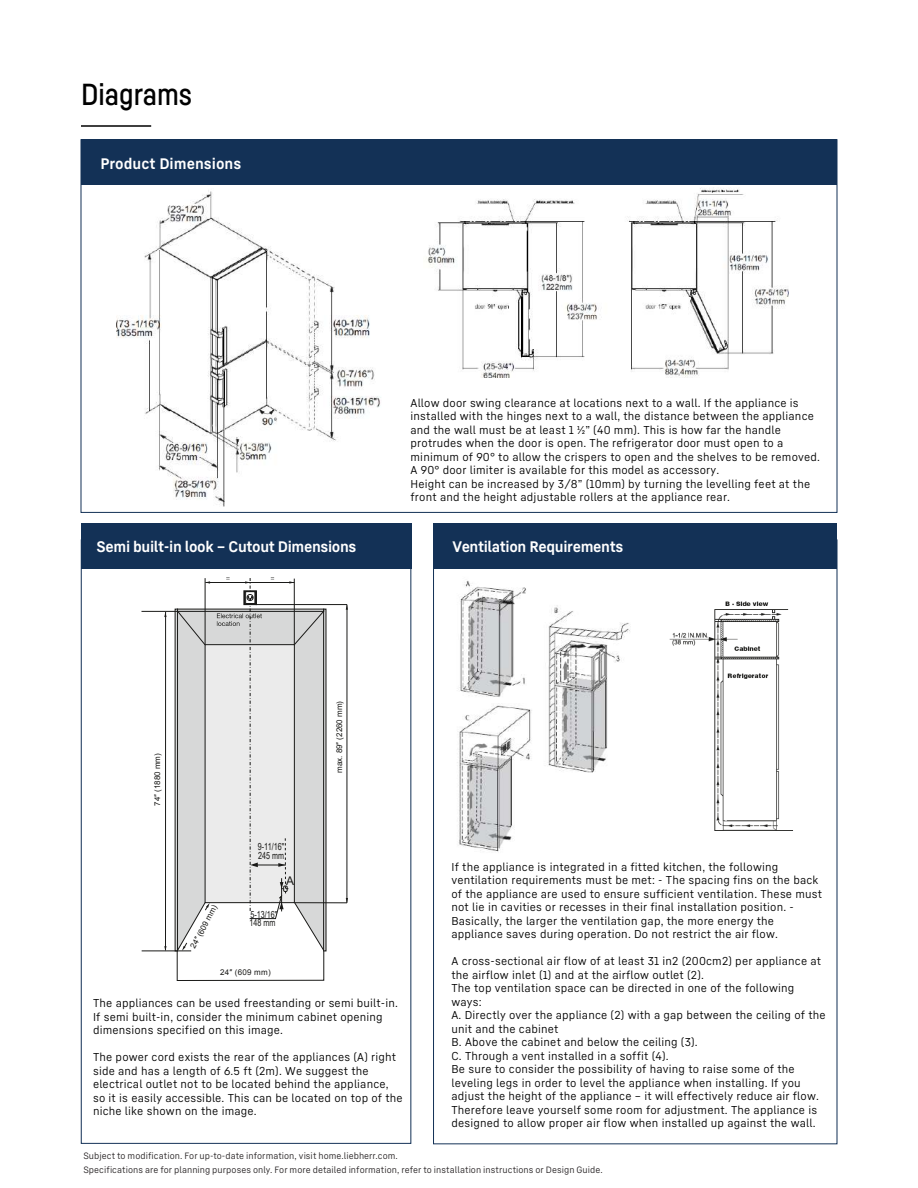
<style>
.page{position:relative;width:918px;height:1188px;background:#fff}
.page>*{position:absolute;margin:0;border:0;box-sizing:border-box;transform-origin:0 0}
.t1{font:30px "Liebherr Head";color:#000}
.t2{font:700 15px "Liebherr Text";letter-spacing:-.025em;color:#fff}
.t3{font:700 15px "Liebherr Text";color:#fff}
.t4{font:12px "Arial";color:#1a1a18}
.t5{font:11.25px/13.5px "Liebherr Text";letter-spacing:.015em;color:#000}
.t6{font:9.75px/8.7px "Arial Narrow";letter-spacing:-.005em;color:#1a1a18;scale:.9 1}
.t7{font:9px/13.5px "Liebherr Text";letter-spacing:.005em;color:#231f20}
.t8{font:7.95px "Arial";color:#1a1a18}
</style>
<div class="page">
<hr style="left:81px;top:125px;width:70px;height:2px;background:#000">
<div style="left:81px;top:140px;width:756px;height:45px;background:#133156"></div>
<div style="left:81px;top:523px;width:330px;height:46px;background:#133156"></div>
<div style="left:434px;top:523px;width:403px;height:46px;background:#133156"></div>
<img style="left:116px;top:190px;width:265px;height:317px">
<img style="left:427px;top:188px;width:362px;height:189px">
<div style="left:178px;top:612px;width:39px;height:292px;background:#d7d8d8"></div>
<div style="left:205px;top:644px;width:89px;height:259px;background:#ebebeb"></div>
<div style="left:175px;top:609px;width:3px;height:342px;border:1px solid #1a1a18"></div>
<svg style="left:177px;top:612px;width:28px;height:33px"></svg>
<div style="left:177px;top:609px;width:147px;height:3px;border:1px solid #1a1a18"></div>
<hr style="left:142px;top:611px;width:35px;height:1px;background:#1a1a18">
<hr style="left:142px;top:951px;width:36px;height:1px;background:#1a1a18">
<hr style="left:165px;top:612px;width:1px;height:338px;background:#1a1a18">
<hr style="left:295px;top:902px;width:52px;height:1px;background:#1a1a18">
<hr style="left:205px;top:578px;width:1px;height:66px;background:#1a1a18">
<hr style="left:205px;top:582px;width:46px;height:1px;background:#1a1a18">
<div style="left:177px;top:950px;width:147px;height:31px;border:1px solid #1a1a18"></div>
<hr style="left:256px;top:604px;width:91px;height:1px;background:#1a1a18">
<hr style="left:347px;top:605px;width:1px;height:298px;background:#1a1a18">
<svg style="left:177px;top:902px;width:33px;height:50px"></svg>
<svg style="left:217px;top:578px;width:107px;height:373px"></svg>
<img style="left:669px;top:601px;width:124px;height:230px">
<img style="left:457px;top:580px;width:173px;height:272px">
<h1 class="t1" style="left:81px;top:77px;width:113px">Diagrams</h1>
<h2 class="t3" style="left:100px;top:153px;width:142px">Product Dimensions</h2>
<p class="t5" style="left:411px;top:396px;width:411px">Allow door swing clearance at locations next to a wall. If the appliance is installed with the hinges next to a wall, the distance between the appliance and the wall must be at least 1 ½” (40 mm). This is how far the handle protrudes when the door is open. The refrigerator door must open to a minimum of 90° to allow the crispers to open and the shelves to be removed.<br>A 90° door limiter is available for this model as accessory.<br>Height can be increased by 3/8” (10mm) by turning the levelling feet at the front and the height adjustable rollers at the appliance rear.</p>
<h2 class="t2" style="left:97px;top:537px;width:261px">Semi built-in look – Cutout Dimensions</h2>
<h2 class="t2" style="left:452px;top:537px;width:172px">Ventilation Requirements</h2>
<p class="t8" style="left:152px;top:806px;width:54px;rotate:-90deg">74″ (1880 mm)</p>
<p class="t6" style="left:258px;top:842px;width:31px;line-height:8.2px">9-11/16"<br>245 mm</p>
<p class="t8" style="left:188px;top:945px;width:50px;rotate:-62deg">24″ (609 mm)</p>
<p class="t6" style="left:250px;top:909px;width:32px">5-13/16"<br>148 mm</p>
<p class="t8" style="left:220px;top:967px;width:52px">24″ (609 mm)</p>
<p class="t4" style="left:286px;top:873px;width:9px">A</p>
<p class="t8" style="left:334px;top:773px;width:74px;rotate:-90deg">max. 89″ (2260 mm)</p>
<p class="t5" style="left:93px;top:996px;width:307px">The appliances can be used freestanding or semi built-in.<br>If semi built-in, consider the minimum cabinet opening dimensions specified on this image.</p>
<p class="t5" style="left:93px;top:1050px;width:311px">The power cord exists the rear of the appliances (A) right side and has a length of 6.5 ft (2m). We suggest the electrical outlet not to be located behind the appliance, so it is easily accessible. This can be located on top of the niche like shown on the image.</p>
<p class="t5" style="left:451px;top:860px;width:372px">If the appliance is integrated in a fitted kitchen, the following ventilation requirements must be met: - The spacing fins on the back of the appliance are used to ensure sufficient ventilation. These must not lie in cavities or recesses in their final installation position. - Basically, the larger the ventilation gap, the more energy the appliance saves during operation. Do not restrict the air flow.</p>
<p class="t5" style="left:451px;top:954px;width:376px">A cross-sectional air flow of at least 31 in2 (200cm2) per appliance at the airflow inlet (1) and at the airflow outlet (2).<br>The top ventilation space can be directed in one of the following ways:<br>A. Directly over the appliance (2) with a gap between the ceiling of the unit and the cabinet<br>B. Above the cabinet and below the ceiling (3).<br>C. Through a vent installed in a soffit (4).<br>Be sure to consider the possibility of having to raise some of the leveling legs in order to level the appliance when installing. If you adjust the height of the appliance – it will effectively reduce air flow.<br>Therefore leave yourself some room for adjustment. The appliance is designed to allow proper air flow when installed up against the wall.</p>
<p class="t7" style="left:83px;top:1149px;width:521px">Subject to modification. For up-to-date information, visit home.liebherr.com.<br>Specifications are for planning purposes only. For more detailed information, refer to installation instructions or Design Guide.</p>
</div>
